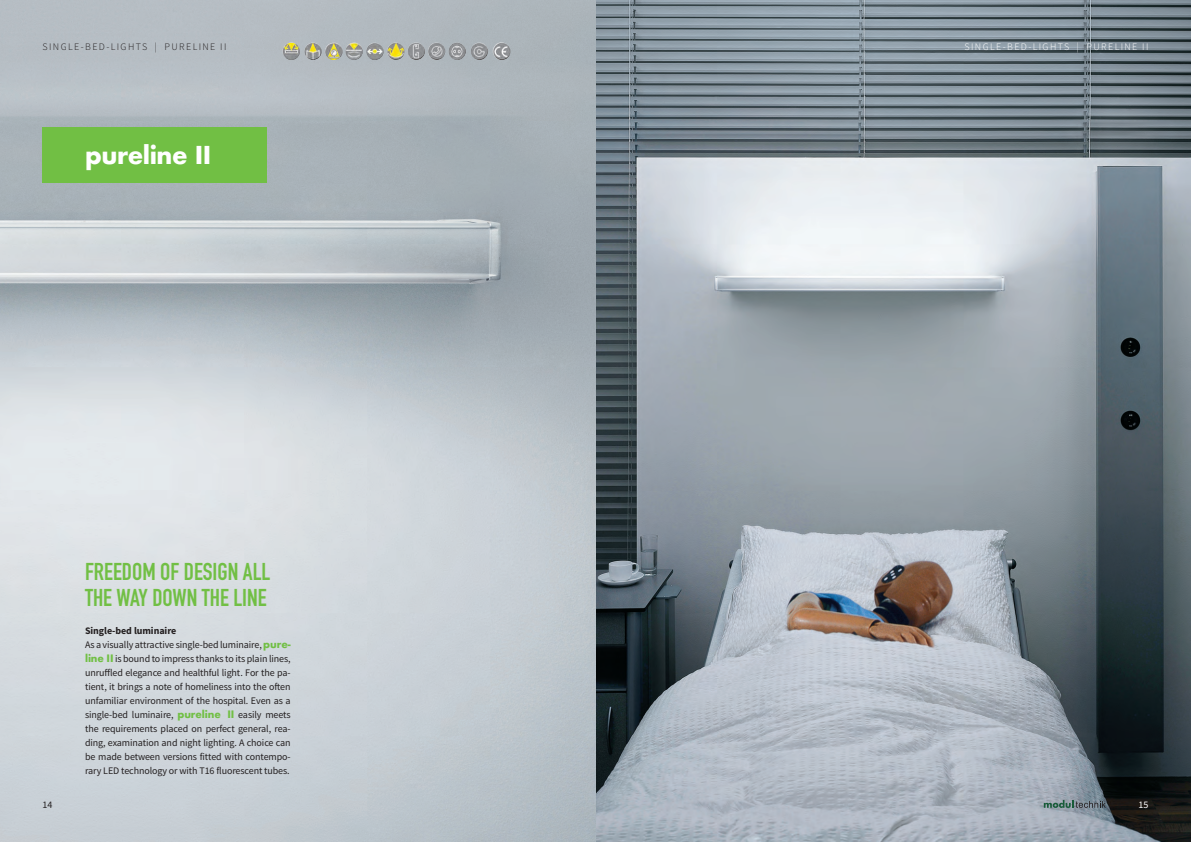
<style>
.page{position:relative;width:1191px;height:842px;background:#fff}
.page>*{position:absolute;margin:0;border:0;box-sizing:border-box;transform-origin:0 0}
.Überschrift{font:700 24px/26px "DIN Condensed";color:#71bf44}
.t1{font:700 24px "Futura";letter-spacing:-.02em;color:#fff}
.t2{font:10px/14px "Source Sans Pro";letter-spacing:-.01em;color:#231f20;text-align:justify}
.t3{font:300 10px "Source Sans Pro";letter-spacing:.14em;color:#231f20}
.t4{font:300 10px "Source Sans Pro";letter-spacing:.14em;color:#fff}
.t5{font:700 10px "Source Sans Pro";letter-spacing:-.005em;color:#231f20}
.t6{font:10px "Source Sans Pro";color:#fff}
.s1{font-family:"Futura";font-weight:700;color:#71bf44}
</style>
<div class="page">
<img style="left:0;top:0;width:1191px;height:842px">
<div style="left:43px;top:128px;width:223px;height:55px;background:#71bf44"></div>
<img style="left:282px;top:43px;width:18px;height:17px">
<img style="left:304px;top:43px;width:18px;height:17px">
<img style="left:325px;top:43px;width:17px;height:17px">
<img style="left:366px;top:43px;width:18px;height:17px;border-radius:8px">
<img style="left:387px;top:43px;width:17px;height:17px;border-radius:8px">
<img style="left:448px;top:43px;width:18px;height:17px;border-radius:9px">
<img style="left:471px;top:43px;width:17px;height:17px">
<img style="left:428px;top:43px;width:17px;height:17px;border-radius:9px">
<img style="left:407px;top:43px;width:18px;height:17px;border-radius:9px">
<img style="left:345px;top:43px;width:18px;height:17px">
<img style="left:493px;top:42px;width:17px;height:18px">
<svg style="left:1043px;top:800px;width:63px;height:8px"></svg>
<p class="t3" style="left:43px;top:41px;width:185px">SINGLE-BED-LIGHTS | PURELINE II</p>
<p class="t4" style="left:964px;top:41px;width:185px">SINGLE-BED-LIGHTS | PURELINE II</p>
<p class="t1" style="left:85px;top:137px;width:128px">pureline II</p>
<p class="Überschrift" style="left:85px;top:558px;width:187px">FREEDOM OF DESIGN ALL<br>THE WAY DOWN THE LINE</p>
<p class="t5" style="left:85px;top:624px;width:93px">Single-bed luminaire</p>
<p class="t2" style="left:85px;top:638px;width:207px">As a visually attractive single-bed luminaire, <span class="s1">pure&shy;line II</span> is bound to impress thanks to its plain lines, unruffled elegance and healthful light. For the pa&shy;tient, it brings a note of homeliness into the often unfamiliar environment of the hospital. Even as a single-bed luminaire, <span class="s1">pureline II</span> easily meets the requirements placed on perfect general, rea&shy;ding, examination and night lighting. A choice can be made between versions fitted with contempo&shy;rary LED technology or with T16 fluorescent tubes.</p>
<p class="t2" style="left:43px;top:798px;width:11px">14</p>
<p class="t6" style="left:1138px;top:798px;width:11px">15</p>
</div>
